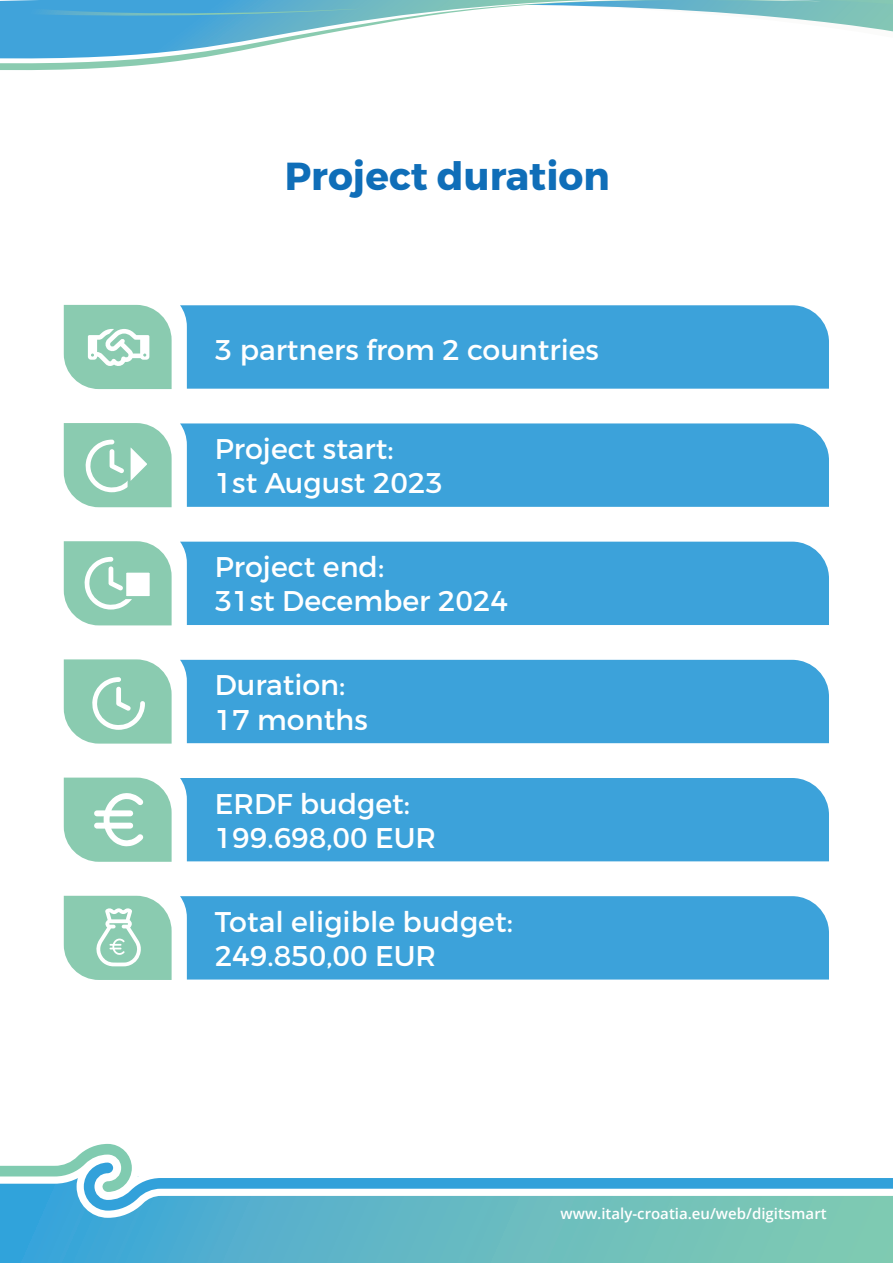
<style>
.page{position:relative;width:893px;height:1263px;background:#fff}
.page>*{position:absolute;margin:0;border:0;box-sizing:border-box;transform-origin:0 0}
.t1{font:700 39px "Montserrat";color:#0f6eb8}
.t2{font:28.5px/34.2px "Montserrat";color:#fff}
.t3{font:600 15px "Open Sans";color:#fff}
</style>
<div class="page">
<div style="left:0;top:1177px;width:893px;height:86px;background:linear-gradient(to right,#3ba4da,#87cdae)"></div>
<svg style="left:73px;top:1214px;width:820px;height:7px;background:#67bac3"></svg>
<svg style="left:0;top:1143px;width:893px;height:71px"></svg>
<svg style="left:0;top:66px;width:129px;height:4px"></svg>
<svg style="left:0;top:61px;width:177px;height:5px"></svg>
<svg style="left:0;top:41px;width:287px;height:20px"></svg>
<svg style="left:0;top:0;width:893px;height:41px"></svg>
<div style="left:180px;top:423px;width:649px;height:84px;background:#3ca2da"></div>
<svg style="left:64px;top:423px;width:108px;height:84px;background:#9cd3bc"></svg>
<div style="left:180px;top:542px;width:649px;height:83px;background:#3ca2da"></div>
<svg style="left:64px;top:541px;width:108px;height:84px"></svg>
<div style="left:180px;top:660px;width:649px;height:83px;background:#3ca2da"></div>
<svg style="left:64px;top:659px;width:108px;height:85px;background:#9ad2bb"></svg>
<div style="left:180px;top:778px;width:649px;height:83px;background:#3ca2da"></div>
<svg style="left:64px;top:778px;width:108px;height:84px"></svg>
<div style="left:180px;top:896px;width:649px;height:83px;background:#3ca2da"></div>
<svg style="left:64px;top:896px;width:108px;height:84px;background:#9bd2bb"></svg>
<div style="left:180px;top:305px;width:649px;height:84px;background:#3ca2da"></div>
<svg style="left:64px;top:305px;width:108px;height:84px"></svg>
<h1 class="t1" style="left:285px;top:152px;width:326px">Project duration</h1>
<p class="t2" style="left:215px;top:333px;width:386px">3 partners from 2 countries</p>
<p class="t2" style="left:215px;top:432px;width:230px">Project start:<br>1st August 2023</p>
<p class="t2" style="left:215px;top:550px;width:295px">Project end:<br>31st December 2024</p>
<p class="t2" style="left:215px;top:668px;width:155px">Duration:<br>17 months</p>
<p class="t2" style="left:215px;top:786px;width:223px">ERDF budget:<br>199.698,00 EUR</p>
<p class="t2" style="left:215px;top:904px;width:300px">Total eligible budget:<br>249.850,00 EUR</p>
<p class="t3" style="left:560px;top:1203px;width:268px">www.italy-croatia.eu/web/digitsmart</p>
</div>
